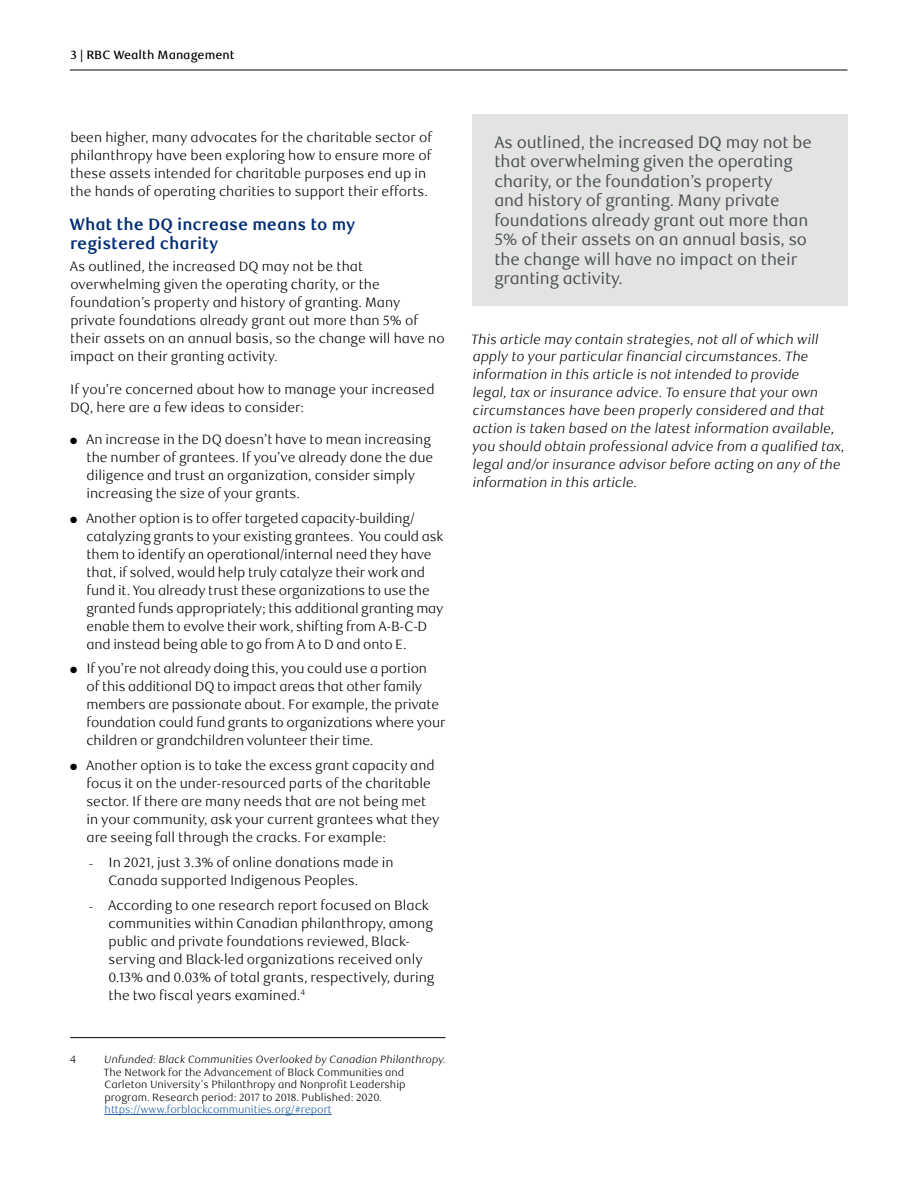
<style>
.page{position:relative;width:918px;height:1188px;background:#fff}
.page>*{position:absolute;margin:0;border:0;box-sizing:border-box;transform-origin:0 0}
.t1{font:16.5px/19.5px "RBC Text";letter-spacing:-.01em;color:#484f55}
._4-Text_Headline{font:700 16.5px/19.5px "RBC Text";color:#002d74}
._5-Body_Copy{font:300 13.5px/18px "RBC Text";color:#000}
._5-Body_Copy-2{font:italic 300 13.5px/18px "RBC Text";color:#000}
.t2{font:500 12px "RBC Text";color:#000}
.t3{font:300 10.5px/12.6px "RBC Text";color:#000}
.s1{font-weight:400;font-size:9px}
.s2{font-style:italic}
.s3{color:#215e9e}
</style>
<div class="page">
<hr style="left:70px;top:70px;width:777px;height:1px;background:#000">
<hr style="left:70px;top:1037px;width:375px;height:1px;background:#000">
<hr style="left:105px;top:1114px;width:227px;height:1px;background:#215e9e">
<div style="left:473px;top:114px;width:375px;height:192px;background:#e3e3e1"></div>
<p class="t2" style="left:71px;top:47px;width:165px">3 | RBC Wealth Management</p>
<p class="_5-Body_Copy" style="left:70px;top:129px;width:363px">been higher, many advocates for the charitable sector of philanthropy have been exploring how to ensure more of these assets intended for charitable purposes end up in the hands of operating charities to support their efforts.</p>
<h2 class="_4-Text_Headline" style="left:69px;top:215px;width:288px">What the DQ increase means to my registered charity</h2>
<p class="_5-Body_Copy" style="left:70px;top:258px;width:376px">As outlined, the increased DQ may not be that overwhelming given the operating charity, or the foundation’s property and history of granting. Many private foundations already grant out more than 5% of their assets on an annual basis, so the change will have no impact on their granting activity.</p>
<p class="_5-Body_Copy" style="left:70px;top:380px;width:366px">If you’re concerned about how to manage your increased<br>DQ, here are a few ideas to consider:</p>
<p class="_5-Body_Copy" style="left:86px;top:431px;width:348px;text-indent:-16px">● An increase in the DQ doesn’t have to mean increasing the number of grantees. If you’ve already done the due diligence and trust an organization, consider simply increasing the size of your grants.</p>
<p class="_5-Body_Copy" style="left:86px;top:509px;width:359px;text-indent:-16px">● Another option is to offer targeted capacity-building/ catalyzing grants to your existing grantees. You could ask them to identify an operational/internal need they have that, if solved, would help truly catalyze their work and fund it. You already trust these organizations to use the granted funds appropriately; this additional granting may enable them to evolve their work, shifting from A-B-C-D and instead being able to go from A to D and onto E.</p>
<p class="_5-Body_Copy" style="left:87px;top:660px;width:361px;text-indent:-16px">● If you’re not already doing this, you could use a portion<br>of this additional DQ to impact areas that other family members are passionate about. For example, the private foundation could fund grants to organizations where your children or grandchildren volunteer their time.</p>
<p class="_5-Body_Copy" style="left:86px;top:757px;width:354px;text-indent:-16px">● Another option is to take the excess grant capacity and focus it on the under-resourced parts of the charitable sector. If there are many needs that are not being met in your community, ask your current grantees what they are seeing fall through the cracks. For example:</p>
<p class="_5-Body_Copy" style="left:108px;top:854px;width:287px;text-indent:-20px"><span class="s1">−</span> In 2021, just 3.3% of online donations made in<br>Canada supported Indigenous Peoples.</p>
<p class="_5-Body_Copy" style="left:108px;top:896px;width:328px;text-indent:-20px"><span class="s1">−</span> According to one research report focused on Black communities within Canadian philanthropy, among public and private foundations reviewed, Black&shy;serving and Black-led organizations received only 0.13% and 0.03% of total grants, respectively, during the two fiscal years examined.<sup>4</sup></p>
<p class="t3" style="left:70px;top:1053px;width:8px">4</p>
<p class="t3" style="left:103px;top:1053px;width:344px"><span class="s2">Unfunded: Black Communities Overlooked by Canadian Philanthropy.<br></span>The Network for the Advancement of Black Communities and Carleton University's Philanthropy and Nonprofit Leadership program. Research period: 2017 to 2018. Published: 2020. <span class="s3">https://www.forblackcommunities.org/#report</span></p>
<p class="t1" style="left:494px;top:133px;width:319px">As outlined, the increased DQ may not be that overwhelming given the operating charity, or the foundation’s property<br>and history of granting. Many private foundations already grant out more than 5% of their assets on an annual basis, so the change will have no impact on their granting activity.</p>
<p class="_5-Body_Copy-2" style="left:471px;top:330px;width:375px">This article may contain strategies, not all of which will apply to your particular financial circumstances. The information in this article is not intended to provide<br>legal, tax or insurance advice. To ensure that your own circumstances have been properly considered and that action is taken based on the latest information available, you should obtain professional advice from a qualified tax, legal and/or insurance advisor before acting on any of the information in this article.</p>
</div>
